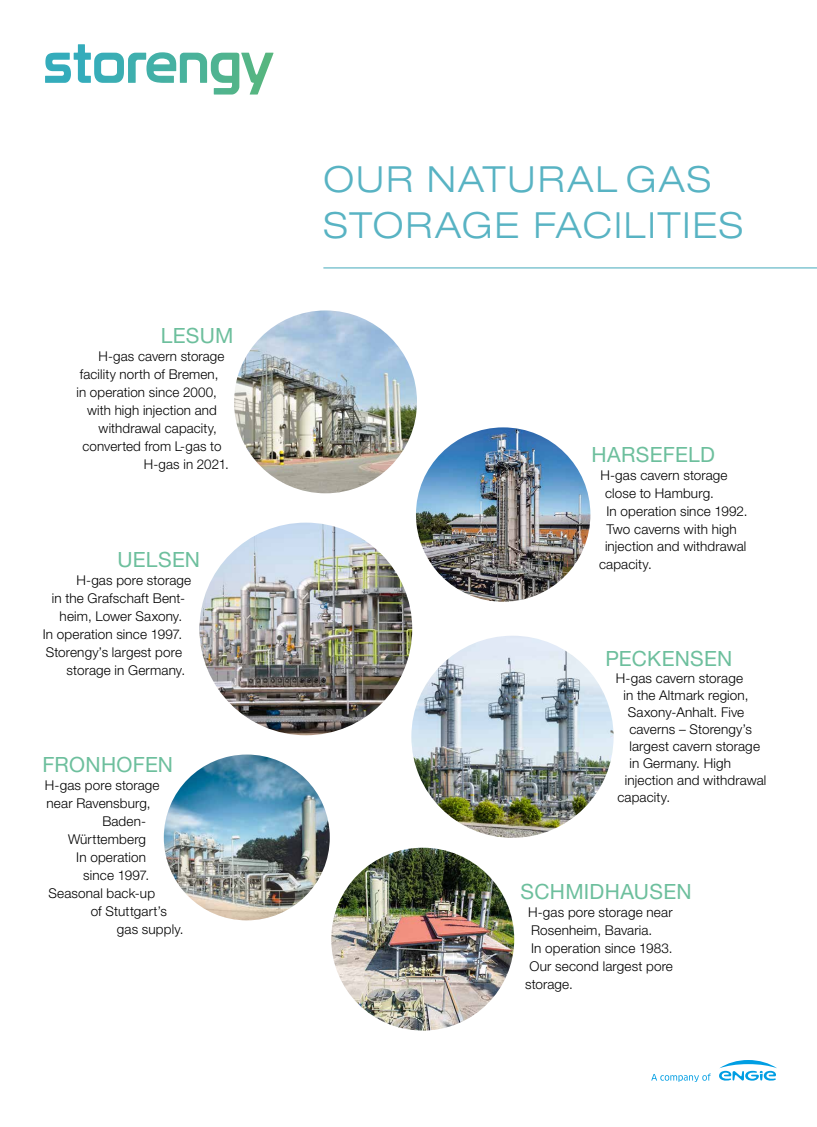
<style>
.page{position:relative;width:817px;height:1127px;background:#fff}
.page>*{position:absolute;margin:0;border:0;box-sizing:border-box;transform-origin:0 0}
.t1{font:300 expanded 36px/46.5px "Helvetica Neue LT Std";letter-spacing:.055em;color:#58b3c3}
.t2{font:21px "Helvetica Neue LT Std";letter-spacing:.015em;color:#6dbf9d}
.t3{font:300 13.5px "Helvetica Neue LT Std";letter-spacing:.01em;color:#000}
</style>
<div class="page">
<img style="left:331px;top:848px;width:183px;height:182px;border-radius:91px">
<img style="left:164px;top:754px;width:166px;height:166px;border-radius:83px">
<img style="left:416px;top:427px;width:174px;height:175px;border-radius:87px">
<img style="left:234px;top:310px;width:183px;height:183px;border-radius:91px">
<img style="left:199px;top:523px;width:213px;height:212px;border-radius:106px">
<img style="left:411px;top:636px;width:202px;height:202px;border-radius:101px">
<hr style="left:323px;top:267px;width:493px;height:1px;background:#58b3c3">
<svg style="left:45px;top:44px;width:228px;height:51px"></svg>
<svg style="left:651px;top:1073px;width:59px;height:9px"></svg>
<svg style="left:719px;top:1060px;width:58px;height:21px"></svg>
<h2 class="t2" style="left:161px;top:323px;width:74px">LESUM</h2>
<p class="t3" style="left:99px;top:348px;width:127px">H-gas cavern storage</p>
<p class="t3" style="left:80px;top:366px;width:140px">facility north of Bremen,</p>
<p class="t3" style="left:76px;top:384px;width:142px">in operation since 2000,</p>
<p class="t3" style="left:87px;top:402px;width:131px">with high injection and</p>
<p class="t3" style="left:99px;top:420px;width:120px">withdrawal capacity,</p>
<p class="t3" style="left:82px;top:438px;width:140px">converted from L-gas to</p>
<p class="t3" style="left:144px;top:456px;width:86px">H-gas in 2021.</p>
<h2 class="t2" style="left:117px;top:547px;width:84px">UELSEN</h2>
<p class="t3" style="left:76px;top:572px;width:116px">H-gas pore storage</p>
<p class="t3" style="left:52px;top:590px;width:135px">in the Grafschaft Bent-</p>
<p class="t3" style="left:60px;top:608px;width:124px">heim, Lower Saxony.</p>
<p class="t3" style="left:43px;top:625px;width:141px">In operation since 1997.</p>
<p class="t3" style="left:46px;top:643px;width:138px">Storengy’s largest pore</p>
<p class="t3" style="left:67px;top:661px;width:120px">storage in Germany.</p>
<h2 class="t2" style="left:43px;top:752px;width:132px">FRONHOFEN</h2>
<p class="t3" style="left:45px;top:777px;width:116px">H-gas pore storage</p>
<p class="t3" style="left:47px;top:795px;width:106px">near Ravensburg,</p>
<p class="t3" style="left:102px;top:813px;width:45px">Baden-</p>
<p class="t3" style="left:68px;top:831px;width:79px">Württemberg</p>
<p class="t3" style="left:76px;top:849px;width:71px">In operation</p>
<p class="t3" style="left:83px;top:867px;width:67px">since 1997.</p>
<p class="t3" style="left:48px;top:885px;width:108px">Seasonal back-up</p>
<p class="t3" style="left:91px;top:903px;width:78px">of Stuttgart’s</p>
<p class="t3" style="left:117px;top:921px;width:68px">gas supply.</p>
<h1 class="t1" style="left:323px;top:155px;width:421px">OUR NATURAL GAS<br>STORAGE FACILITIES</h1>
<h2 class="t2" style="left:591px;top:442px;width:125px">HARSEFELD</h2>
<p class="t3" style="left:600px;top:467px;width:129px">H-gas cavern storage</p>
<p class="t3" style="left:605px;top:485px;width:110px">close to Hamburg.</p>
<p class="t3" style="left:606px;top:503px;width:142px">In operation since 1992.</p>
<p class="t3" style="left:606px;top:521px;width:132px">Two caverns with high</p>
<p class="t3" style="left:605px;top:538px;width:143px">injection and withdrawal</p>
<p class="t3" style="left:599px;top:556px;width:54px">capacity.</p>
<h2 class="t2" style="left:605px;top:646px;width:128px">PECKENSEN</h2>
<p class="t3" style="left:615px;top:670px;width:129px">H-gas cavern storage</p>
<p class="t3" style="left:623px;top:687px;width:126px">in the Altmark region,</p>
<p class="t3" style="left:627px;top:704px;width:118px">Saxony-Anhalt. Five</p>
<p class="t3" style="left:629px;top:720px;width:124px">caverns – Storengy’s</p>
<p class="t3" style="left:629px;top:737px;width:132px">largest cavern storage</p>
<p class="t3" style="left:629px;top:754px;width:103px">in Germany. High</p>
<p class="t3" style="left:624px;top:771px;width:143px">injection and withdrawal</p>
<p class="t3" style="left:617px;top:788px;width:54px">capacity.</p>
<h2 class="t2" style="left:520px;top:878px;width:172px">SCHMIDHAUSEN</h2>
<p class="t3" style="left:528px;top:903px;width:146px">H-gas pore storage near</p>
<p class="t3" style="left:531px;top:921px;width:123px">Rosenheim, Bavaria.</p>
<p class="t3" style="left:531px;top:939px;width:143px">In operation since 1983.</p>
<p class="t3" style="left:529px;top:957px;width:145px">Our second largest pore</p>
<p class="t3" style="left:525px;top:975px;width:49px">storage.</p>
</div>
